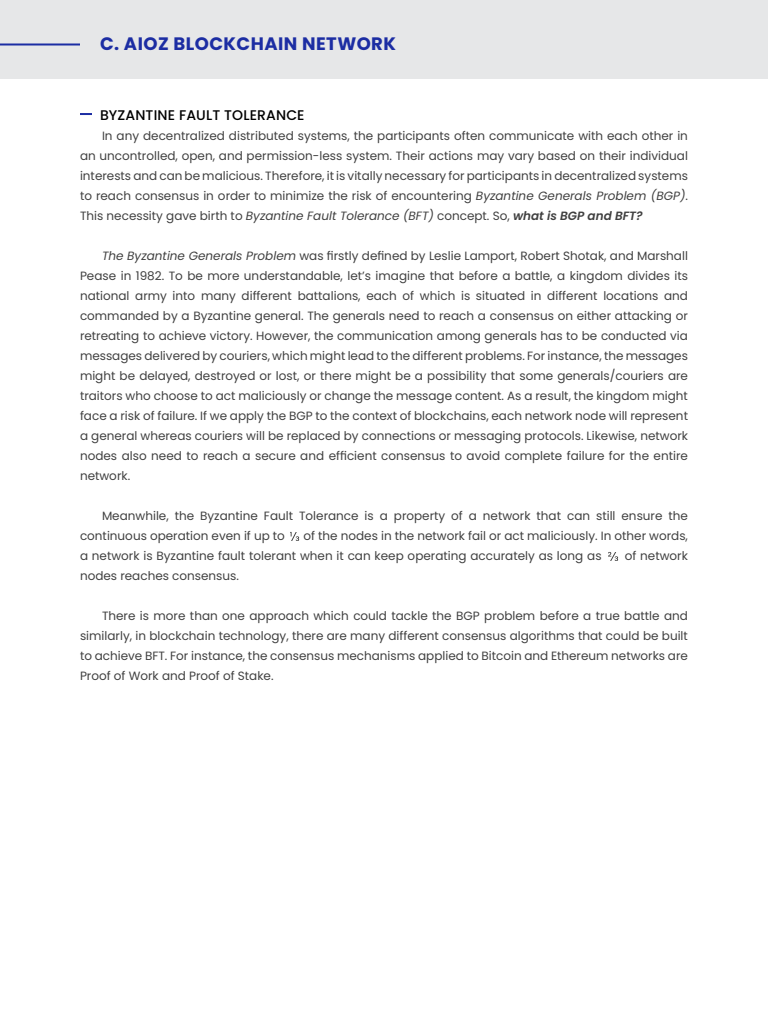
<style>
.page{position:relative;width:768px;height:1024px;background:#fff}
.page>*{position:absolute;margin:0;border:0;box-sizing:border-box;transform-origin:0 0}
.t1{font:700 18px "Poppins";letter-spacing:.025em;color:#1c2da3}
.t2{font:500 14px "Poppins";letter-spacing:.01em;color:#000}
.t3{font:12px/20px "Poppins";color:#404040;text-align:justify}
.s1{font-style:italic}
.s2{font-weight:600;font-style:italic}
</style>
<div class="page">
<div style="left:0;top:0;width:768px;height:79px;background:#e6e7e8"></div>
<hr style="left:0;top:44px;width:80px;height:2px;background:#1c2da3">
<svg style="left:80px;top:113px;width:12px;height:2px"></svg>
<svg style="left:290px;top:532px;width:9px;height:9px"></svg>
<svg style="left:608px;top:552px;width:10px;height:9px"></svg>
<h1 class="t1" style="left:100px;top:34px;width:298px">C. AIOZ BLOCKCHAIN NETWORK</h1>
<p class="t2" style="left:100px;top:107px;width:206px">BYZANTINE FAULT TOLERANCE</p>
<p class="t3" style="left:80px;top:126px;width:610px;text-indent:22px">In any decentralized distributed systems, the participants often communicate with each other in an uncontrolled, open, and permission-less system. Their actions may vary based on their individual interests and can be malicious. Therefore, it is vitally necessary for participants in decentralized systems to reach consensus in order to minimize the risk of encountering <span class="s1">Byzantine Generals Problem (BGP)</span>.<br>This necessity gave birth to <span class="s1">Byzantine Fault Tolerance (BFT)</span> concept. So, <span class="s2">what is BGP and BFT?</span></p>
<p class="t3" style="left:80px;top:246px;width:610px;text-indent:22px"><span class="s1">The Byzantine Generals Problem</span> was firstly defined by Leslie Lamport, Robert Shotak, and Marshall Pease in 1982. To be more understandable, let’s imagine that before a battle, a kingdom divides its national army into many different battalions, each of which is situated in different locations and commanded by a Byzantine general. The generals need to reach a consensus on either attacking or retreating to achieve victory. However, the communication among generals has to be conducted via messages delivered by couriers, which might lead to the different problems. For instance, the messages might be delayed, destroyed or lost, or there might be a possibility that some generals/couriers are traitors who choose to act maliciously or change the message content. As a result, the kingdom might face a risk of failure. If we apply the BGP to the context of blockchains, each network node will represent a general whereas couriers will be replaced by connections or messaging protocols. Likewise, network nodes also need to reach a secure and efficient consensus to avoid complete failure for the entire network.</p>
<p class="t3" style="left:80px;top:506px;width:609px;text-indent:22px">Meanwhile, the Byzantine Fault Tolerance is a property of a network that can still ensure the continuous operation even if up to</p>
<p class="t3" style="left:80px;top:526px;width:610px;text-indent:223px">of the nodes in the network fail or act maliciously. In other words, a network is Byzantine fault tolerant when it can keep operating accurately as long as</p>
<p class="t3" style="left:625px;top:546px;width:65px">of network</p>
<p class="t3" style="left:80px;top:566px;width:161px">nodes reaches consensus.</p>
<p class="t3" style="left:80px;top:606px;width:609px;text-indent:22px">There is more than one approach which could tackle the BGP problem before a true battle and similarly, in blockchain technology, there are many different consensus algorithms that could be built to achieve BFT. For instance, the consensus mechanisms applied to Bitcoin and Ethereum networks are Proof of Work and Proof of Stake.</p>
</div>
